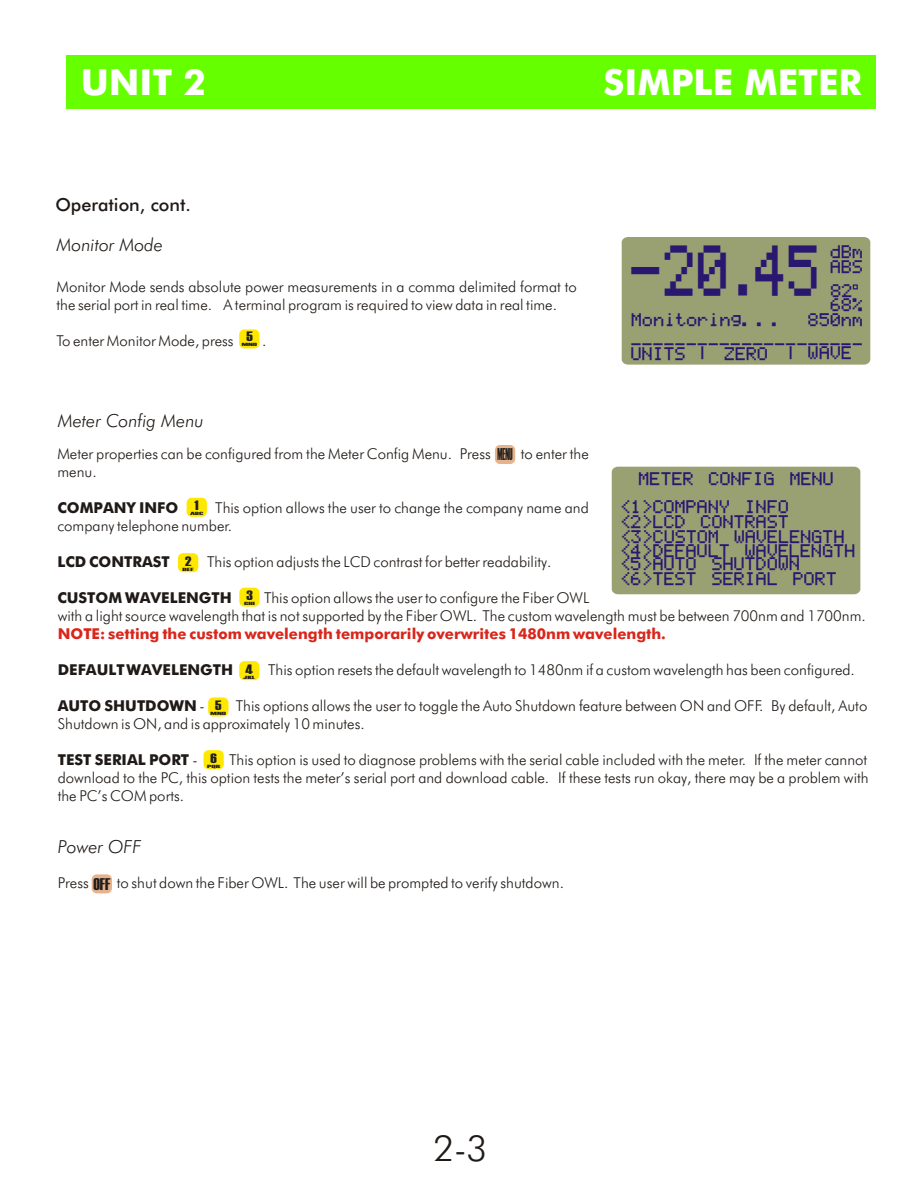
<style>
.page{position:relative;width:918px;height:1188px;background:#fff}
.page>*{position:absolute;margin:0;border:0;box-sizing:border-box;transform-origin:0 0}
.t1{font:57.45px "owl lcd";color:#291770;scale:.77 1}
.t2{font:700 36px "Futura Md BT";color:#fff}
.t3{font:36px "Futura Lt BT";color:#1f1a17}
.t4{font:italic 18px "Futura Lt BT";color:#1f1a17}
.t5{font:18px "Futura Md BT";color:#1f1a17}
.t6{font:17.1px "Haettenschweiler";color:#211f1c;scale:.53 1}
.t7{font:15px/18px "Futura Lt BT";color:#1f1a17}
.t8{font:700 15px "Futura Md BT";color:#1f1a17}
.t9{font:700 15px "Futura Md BT";color:#d9261c}
.t10{font:14.7px/14.5px "owl lcd";color:#291770}
.t11{font:13.65px "Haettenschweiler";color:#211f1c;scale:1.24 1}
.t12{font:4.5px "Haettenschweiler";color:#211f1c;scale:2.48 1}
.s1{font-size:44.25px}
.s2{font-family:"Futura Lt BT";font-weight:400}
.s3{font-family:"Haettenschweiler";font-size:16.95px;color:#211f1c}
</style>
<div class="page">
<div style="left:612px;top:467px;width:248px;height:127px;background:#99a173"></div>
<div style="left:495px;top:445px;width:20px;height:19px;background:#e6b38c;border-radius:5px"></div>
<div style="left:187px;top:498px;width:20px;height:19px;background:#ffe800;border-radius:5px"></div>
<div style="left:178px;top:553px;width:20px;height:19px;background:#ffe800;border-radius:5px"></div>
<div style="left:239px;top:588px;width:21px;height:19px;background:#ffe800;border-radius:5px"></div>
<div style="left:239px;top:661px;width:21px;height:19px;background:#ffe800;border-radius:5px"></div>
<div style="left:92px;top:874px;width:20px;height:19px;background:#e6b38c;border-radius:5px"></div>
<div style="left:622px;top:237px;width:248px;height:128px;background:#99a173"></div>
<div style="left:239px;top:329px;width:21px;height:19px;background:#ffe800;border-radius:5px"></div>
<div style="left:208px;top:697px;width:20px;height:19px;background:#ffe800;border-radius:5px"></div>
<div style="left:203px;top:750px;width:21px;height:19px;background:#ffe800;border-radius:5px"></div>
<div style="left:66px;top:55px;width:810px;height:54px;background:#6f0"></div>
<h2 class="t2" style="left:81px;top:67px;width:127px">UNIT 2</h2>
<h2 class="t2" style="left:604px;top:68px;width:259px">SIMPLE METER</h2>
<p class="t5" style="left:55px;top:197px;width:137px">Operation, cont.</p>
<p class="t4" style="left:57px;top:237px;width:108px">Monitor Mode</p>
<p class="t7" style="left:57px;top:279px;width:522px">Monitor Mode sends absolute power measurements in a comma delimited format to the serial port in real time. A terminal program is required to view data in real time.</p>
<p class="t7" style="left:57px;top:333px;width:179px">To enter Monitor Mode, press</p>
<p class="t7" style="left:262px;top:333px;width:6px">.</p>
<p class="t11" style="left:247px;top:332px;width:7px">5</p>
<p class="t12" style="left:242px;top:343px;width:8px">MNO</p>
<p class="t4" style="left:58px;top:414px;width:148px">Meter Config Menu</p>
<p class="t7" style="left:57px;top:446px;width:435px">Meter properties can be configured from the Meter Config Menu. Press</p>
<p class="t7" style="left:521px;top:446px;width:70px">to enter the</p>
<p class="t7" style="left:57px;top:464px;width:41px">menu.</p>
<p class="t8" style="left:57px;top:502px;width:122px">COMPANY INFO</p>
<p class="t6" style="left:497px;top:448px;width:31px">MENU</p>
<p class="t11" style="left:195px;top:501px;width:5px">1</p>
<p class="t12" style="left:190px;top:512px;width:7px">ABC</p>
<p class="t7" style="left:57px;top:500px;width:533px;text-indent:158px">This option allows the user to change the company name and company telephone number.</p>
<p class="t8" style="left:57px;top:555px;width:114px">LCD CONTRAST</p>
<p class="t7" style="left:207px;top:554px;width:346px">This option adjusts the LCD contrast for better readability.</p>
<p class="t8" style="left:57px;top:591px;width:176px">CUSTOM WAVELENGTH</p>
<p class="t7" style="left:264px;top:590px;width:327px">This option allows the user to configure the Fiber OWL</p>
<p class="t11" style="left:185px;top:556px;width:7px">2</p>
<p class="t12" style="left:182px;top:567px;width:6px">DEF</p>
<p class="t11" style="left:246px;top:591px;width:7px">3</p>
<p class="t12" style="left:244px;top:602px;width:6px">GHI</p>
<p class="t10" style="left:831px;top:246px;width:35px;line-height:15.1px">dBm<br>ABS</p>
<p class="t10" style="left:831px;top:286px;width:35px;line-height:14px">82<br>68%</p>
<h1 class="t1" style="left:631px;top:245px;width:249px">-20 <span class="s1">.</span>45</h1>
<p class="t10" style="left:632px;top:314px;width:156px">Monitoring...</p>
<p class="t10" style="left:809px;top:314px;width:57px">850nm</p>
<p class="t10" style="left:631px;top:333px;width:234px;line-height:15.3px">_____________________<br>UNITS | ZERO | WAVE</p>
<p class="t10" style="left:639px;top:473px;width:197px">METER CONFIG MENU</p>
<p class="t10" style="left:620px;top:501px;width:238px">&lt;1&gt;COMPANY INFO &lt;2&gt;LCD CONTRAST &lt;3&gt;CUSTOM WAVELENGTH &lt;4&gt;DEFAULT WAVELENGTH</p>
<p class="t10" style="left:620px;top:559px;width:182px">&lt;5&gt;AUTO SHUTDOWN</p>
<p class="t10" style="left:620px;top:573px;width:219px">&lt;6&gt;TEST SERIAL PORT</p>
<p class="t7" style="left:58px;top:609px;width:810px">with a light source wavelength that is not supported by the Fiber OWL. The custom wavelength must be between 700nm and 1700nm.</p>
<p class="t8" style="left:58px;top:664px;width:177px">DEFAULT WAVELENGTH</p>
<p class="t7" style="left:268px;top:663px;width:588px">This option resets the default wavelength to 1480nm if a custom wavelength has been configured.</p>
<p class="t8" style="left:58px;top:700px;width:149px">AUTO SHUTDOWN <span class="s2">-</span></p>
<p class="t9" style="left:58px;top:628px;width:610px">NOTE: setting the custom wavelength temporarily overwrites 1480nm wavelength.</p>
<p class="t11" style="left:246px;top:664px;width:8px">4</p>
<p class="t12" style="left:243px;top:675px;width:6px">JKL</p>
<p class="t7" style="left:58px;top:699px;width:811px;text-indent:178px">This options allows the user to toggle the Auto Shutdown feature between ON and OFF. By default, Auto<br>Shutdown is ON, and is approximately 10 minutes.</p>
<p class="t8" style="left:58px;top:754px;width:141px">TEST SERIAL PORT <span class="s2">-</span></p>
<p class="t11" style="left:215px;top:701px;width:7px">5</p>
<p class="t12" style="left:211px;top:712px;width:8px">MNO</p>
<p class="t11" style="left:210px;top:753px;width:7px">6</p>
<p class="t12" style="left:207px;top:764px;width:7px">PQR</p>
<p class="t7" style="left:58px;top:752px;width:812px;text-align:justify;text-indent:171px">This option is used to diagnose problems with the serial cable included with the meter. If the meter cannot download to the PC, this option tests the meter’s serial port and download cable. If these tests run okay, there may be a problem with the PC’s COM ports.</p>
<p class="t4" style="left:58px;top:840px;width:85px">Power OFF</p>
<p class="t7" style="left:58px;top:876px;width:508px">Press <span class="s3">OFF</span> to shut down the Fiber OWL. The user will be prompted to verify shutdown.</p>
<h2 class="t3" style="left:433px;top:1133px;width:55px">2-3</h2>
</div>
